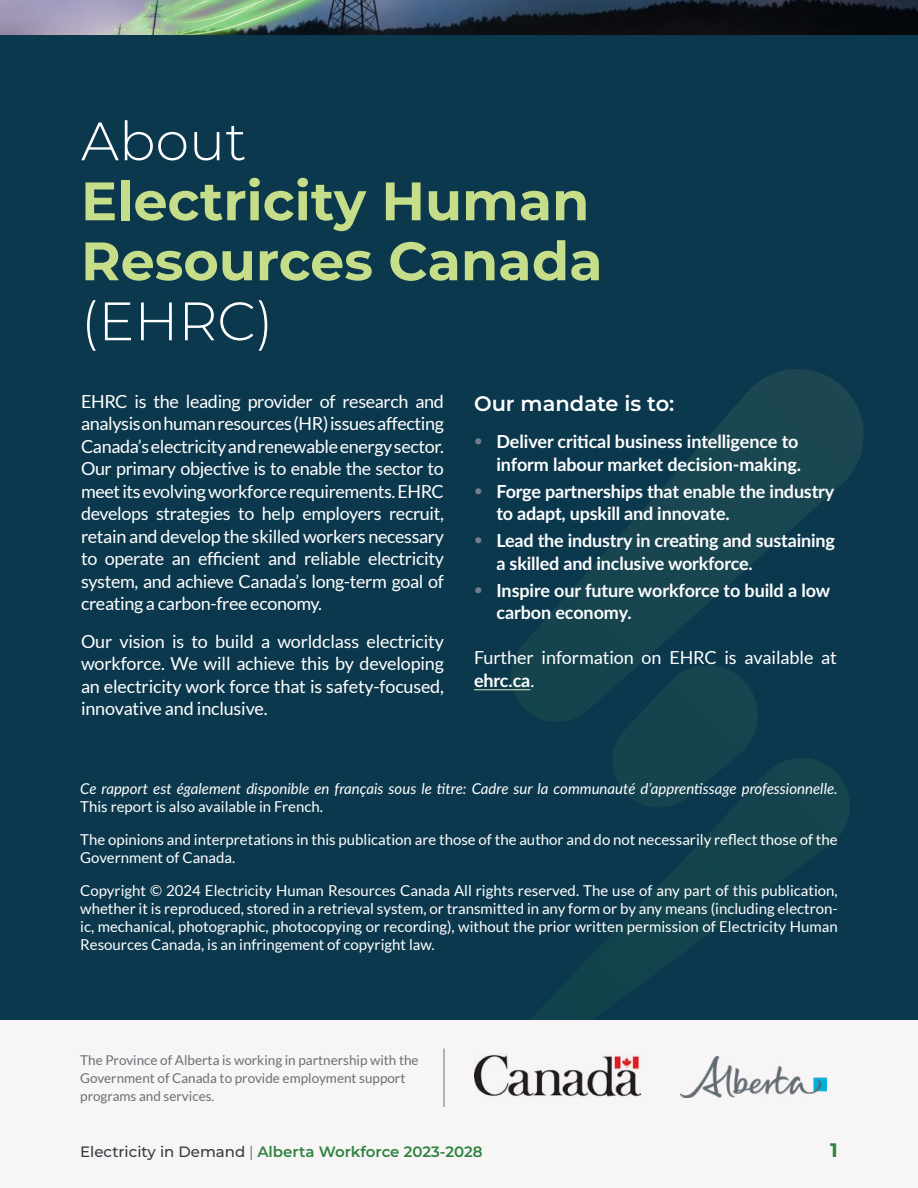
<style>
.page{position:relative;width:918px;height:1188px;background:#fff}
.page>*{position:absolute;margin:0;border:0;box-sizing:border-box;transform-origin:0 0}
.Section_H1{font:700 54px/60px "Montserrat";color:#c6de89}
.Body_Paragraph__2-Col{font:600 21px "Montserrat";color:#fff}
.t1{font:700 19.5px "Montserrat";color:#2e8340}
.Body_Paragraph__2-Col-2{font:18px/22.5px "Lato";letter-spacing:-.01em;color:#fff;text-align:justify}
.t2{font:700 18px/22.5px "Lato";letter-spacing:-.01em;color:#fff}
.Copyright_small_text{font:15px/18px "Lato";color:#fff}
.Copyright_small_text-2{font:italic 15px/18px "Lato";color:#fff}
.t3{font:600 15px "Montserrat";color:#2e8340}
.Copyright_extra_small_text{font:13.5px/18px "Lato";color:#6c6f75}
.s1{font-weight:300;color:#fff}
.s2{font-family:"Montserrat";font-size:24px;color:#757e8f}
.s3{font-weight:700}
.s4{font-style:normal}
.s5{font-weight:500;color:#323c42}
.s6{font-weight:300;color:#323c42}
</style>
<div class="page">
<div style="left:0;top:34px;width:918px;height:986px;background:#0b384d"></div>
<img style="left:0;top:0;width:918px;height:34px">
<div style="left:0;top:1021px;width:918px;height:167px;background:#f7f5f5"></div>
<svg style="left:510px;top:369px;width:355px;height:651px"></svg>
<hr style="left:474px;top:689px;width:56px;height:1px;background:#e0edc1">
<img style="left:681px;top:1056px;width:146px;height:41px">
<hr style="left:443px;top:1048px;width:2px;height:59px;background:#9c9da1">
<img style="left:475px;top:1054px;width:166px;height:43px">
<p class="Section_H1" style="left:81px;top:108px;width:523px"><span class="s1">About<br></span>Electricity Human<br>Resources Canada <span class="s1">(EHRC)</span></p>
<p class="Body_Paragraph__2-Col-2" style="left:81px;top:390px;width:365px">EHRC is the leading provider of research and analysis on human resources (HR) issues affecting Canada’s electricity and renewable energy sector.<br>Our primary objective is to enable the sector to meet its evolving workforce requirements. EHRC develops strategies to help employers recruit, retain and develop the skilled workers necessary to operate an efficient and reliable electricity system, and achieve Canada’s long-term goal of creating a carbon-free economy.</p>
<p class="Body_Paragraph__2-Col-2" style="left:81px;top:630px;width:365px">Our vision is to build a worldclass electricity workforce. We will achieve this by developing an electricity work force that is safety-focused, innovative and inclusive.</p>
<p class="Body_Paragraph__2-Col" style="left:474px;top:388px;width:202px">Our mandate is to:</p>
<p class="t2" style="left:474px;top:430px;width:329px;text-align:right"><span class="s2">•</span> Deliver critical business intelligence to inform labour market decision-making.</p>
<p class="t2" style="left:496px;top:479px;width:339px;text-indent:-22px"><span class="s2">•</span> Forge partnerships that enable the industry to adapt, upskill and innovate.</p>
<p class="t2" style="left:496px;top:529px;width:340px;text-indent:-22px"><span class="s2">•</span> Lead the industry in creating and sustaining a skilled and inclusive workforce.</p>
<p class="t2" style="left:496px;top:578px;width:335px;text-indent:-22px"><span class="s2">•</span> Inspire our future workforce to build a low carbon economy.</p>
<p class="Body_Paragraph__2-Col-2" style="left:474px;top:646px;width:365px">Further information on EHRC is available at <span class="s3">ehrc.ca</span>.</p>
<p class="Copyright_small_text-2" style="left:80px;top:779px;width:759px">Ce rapport est également disponible en français sous le titre: Cadre sur la communauté d’apprentissage professionnelle.<br><span class="s4">This report is also available in French.</span></p>
<p class="Copyright_small_text" style="left:80px;top:830px;width:759px">The opinions and interpretations in this publication are those of the author and do not necessarily reflect those of the<br>Government of Canada.</p>
<p class="Copyright_small_text" style="left:80px;top:881px;width:759px;text-align:justify">Copyright © 2024 Electricity Human Resources Canada All rights reserved. The use of any part of this publication, whether it is reproduced, stored in a retrieval system, or transmitted in any form or by any means (including electron&shy;ic, mechanical, photographic, photocopying or recording), without the prior written permission of Electricity Human Resources Canada, is an infringement of copyright law.</p>
<p class="Copyright_extra_small_text" style="left:80px;top:1051px;width:340px">The Province of Alberta is working in partnership with the<br>Government of Canada to provide employment support programs and services.</p>
<p class="t3" style="left:80px;top:1141px;width:404px"><span class="s5">Electricity in Demand</span> <span class="s6">|</span> Alberta Workforce 2023-2028</p>
<p class="t1" style="left:830px;top:1136px;width:9px">1</p>
</div>
